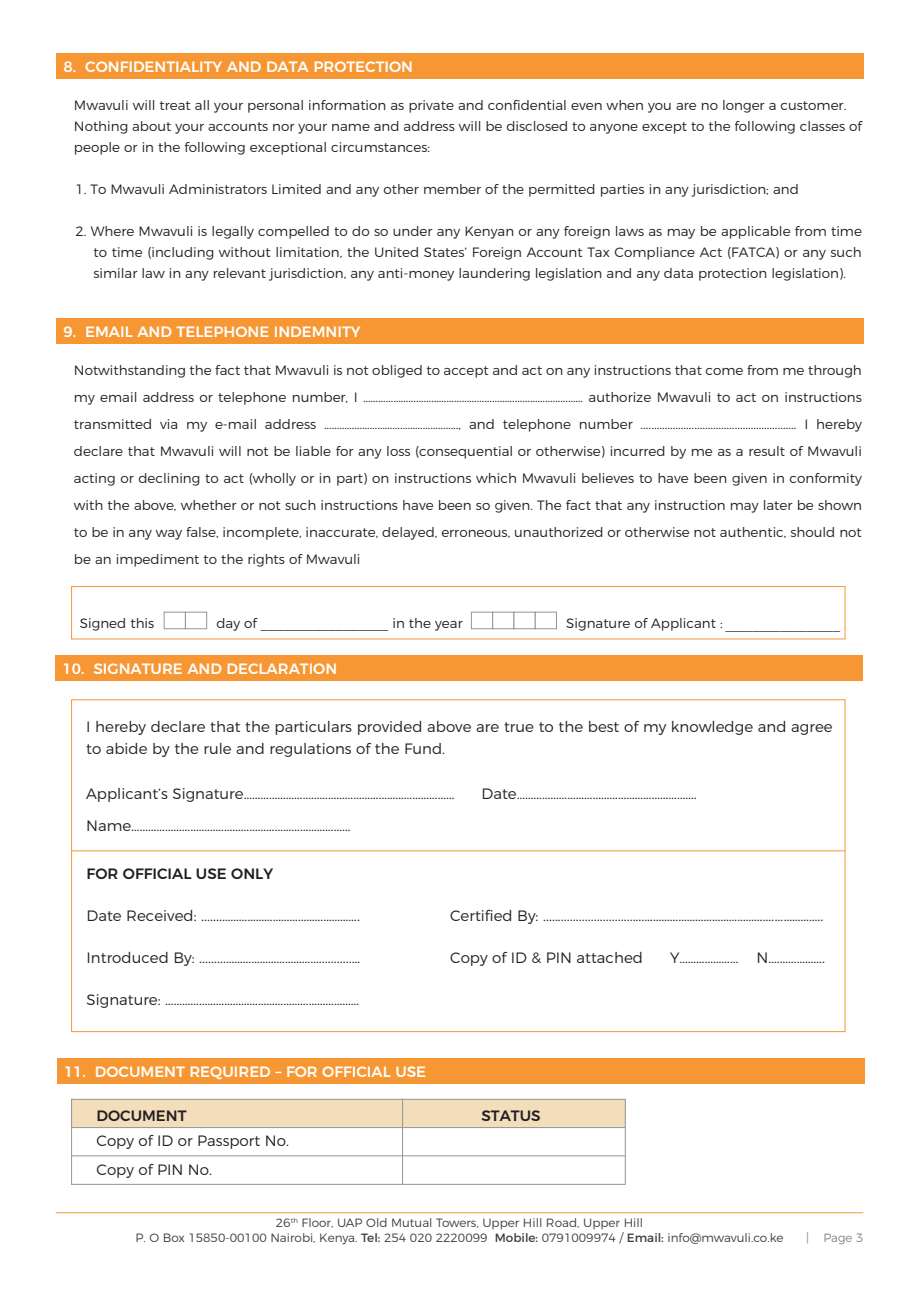
<style>
.page{position:relative;width:919px;height:1289px;background:#fff}
.page>*{position:absolute;margin:0;border:0;box-sizing:border-box;transform-origin:0 0}
.t1{font:300 15px/22.5px "Montserrat";color:#231f20}
.t2{font:500 15px "Montserrat";color:#fff}
.t3{font:500 15px "Montserrat";color:#231f20}
.t4{font:300 13.5px/27px "Montserrat";color:#231f20;text-align:justify}
.t5{font:300 12px/14.4px "Montserrat";color:#3e3e3f;text-align:center}
.t6{font:300 12px "Montserrat";color:#808285}
.s1{font-family:"Myriad Pro";font-weight:400}
.s2{font-weight:400}
</style>
<div class="page">
<div style="left:56px;top:655px;width:807px;height:26px;background:#f79734"></div>
<div style="left:57px;top:53px;width:807px;height:26px;background:#f79734"></div>
<div style="left:57px;top:318px;width:807px;height:26px;background:#f79734"></div>
<div style="left:57px;top:1058px;width:807px;height:25px;background:#f79734"></div>
<div style="left:72px;top:1099px;width:554px;height:27px;background:#f3ddbb"></div>
<hr style="left:71px;top:1099px;width:1px;height:85px;background:#939598">
<hr style="left:625px;top:1099px;width:1px;height:85px;background:#939598">
<hr style="left:402px;top:1099px;width:1px;height:85px;background:#939598">
<hr style="left:72px;top:1127px;width:552px;height:1px;background:#939598">
<hr style="left:72px;top:1155px;width:552px;height:1px;background:#939598">
<hr style="left:72px;top:1183px;width:552px;height:1px;background:#939598">
<hr style="left:72px;top:1098px;width:552px;height:1px;background:#939598">
<div style="left:71px;top:586px;width:774px;height:53px;border:1px solid #f79734"></div>
<hr style="left:72px;top:850px;width:773px;height:1px;background:#f79734">
<hr style="left:56px;top:1212px;width:807px;height:1px;background:#f79734">
<div style="left:164px;top:612px;width:22px;height:17px;background:#fff;border:1px solid #939598"></div>
<div style="left:185px;top:612px;width:22px;height:17px;background:#fff;border:1px solid #939598"></div>
<div style="left:471px;top:612px;width:22px;height:17px;background:#fff;border:1px solid #939598"></div>
<div style="left:492px;top:612px;width:22px;height:17px;background:#fff;border:1px solid #939598"></div>
<div style="left:513px;top:612px;width:22px;height:17px;background:#fff;border:1px solid #939598"></div>
<div style="left:535px;top:612px;width:21px;height:17px;background:#fff;border:1px solid #939598"></div>
<p class="t2" style="left:64px;top:54px;width:351px">8. CONFIDENTIALITY AND DATA PROTECTION</p>
<p class="t4" style="left:74px;top:93px;width:789px;line-height:21px;text-align:left">Mwavuli will treat all your personal information as private and confidential even when you are no longer a customer.<br>Nothing about your accounts nor your name and address will be disclosed to anyone except to the following classes of people or in the following exceptional circumstances:</p>
<p class="t4" style="left:75px;top:174px;width:724px">1. To Mwavuli Administrators Limited and any other member of the permitted parties in any jurisdiction; and</p>
<p class="t4" style="left:93px;top:219px;width:770px;line-height:21px;text-indent:-18px">2. Where Mwavuli is legally compelled to do so under any Kenyan or any foreign laws as may be applicable from time to time (including without limitation, the United States’ Foreign Account Tax Compliance Act (FATCA) or any such similar law in any relevant jurisdiction, any anti-money laundering legislation and any data protection legislation).</p>
<p class="t2" style="left:64px;top:319px;width:298px">9. EMAIL AND TELEPHONE INDEMNITY</p>
<p class="t4" style="left:74px;top:355px;width:789px">Notwithstanding the fact that Mwavuli is not obliged to accept and act on any instructions that come from me through my email address or telephone number, I …………………………………………………………………………… authorize Mwavuli to act on instructions transmitted via my e-mail address …………………………………………….., and telephone number .......................................................... I hereby declare that Mwavuli will not be liable for any loss (consequential or otherwise) incurred by me as a result of Mwavuli acting or declining to act (wholly or in part) on instructions which Mwavuli believes to have been given in conformity with the above, whether or not such instructions have been so given. The fact that any instruction may later be shown to be in any way false, incomplete, inaccurate, delayed, erroneous, unauthorized or otherwise not authentic, should not be an impediment to the rights of Mwavuli</p>
<p class="t4" style="left:80px;top:608px;width:76px">Signed this</p>
<p class="t4" style="left:216px;top:608px;width:248px">day of _________________ in the year</p>
<p class="t4" style="left:566px;top:608px;width:275px">Signature of Applicant : <span class="s1">_________________</span></p>
<p class="t2" style="left:63px;top:656px;width:276px">10. SIGNATURE AND DECLARATION</p>
<p class="t1" style="left:86px;top:713px;width:748px">I hereby declare that the particulars provided above are true to the best of my knowledge and agree to abide by the rule and regulations of the Fund.</p>
<p class="t1" style="left:86px;top:781px;width:370px">Applicant’s Signature…………………………………………………………………</p>
<p class="t1" style="left:481px;top:781px;width:217px">Date……………………………………………………….</p>
<p class="t1" style="left:86px;top:812px;width:266px">Name……………………………………………………………………</p>
<p class="t3" style="left:87px;top:861px;width:188px">FOR OFFICIAL USE ONLY</p>
<p class="t1" style="left:87px;top:902px;width:275px">Date Received: .......………………………………………….</p>
<p class="t1" style="left:450px;top:902px;width:375px">Certified By: ..................................……………………………………….……………..</p>
<p class="t1" style="left:87px;top:944px;width:275px">Introduced By: .........……………………………...........…</p>
<p class="t1" style="left:450px;top:944px;width:194px">Copy of ID &amp; PIN attached</p>
<p class="t1" style="left:670px;top:944px;width:156px">Y………………… N….…………….</p>
<p class="t1" style="left:87px;top:986px;width:274px">Signature: ……………………………………………………………</p>
<p class="t2" style="left:64px;top:1059px;width:363px">11. DOCUMENT REQUIRED – FOR OFFICIAL USE</p>
<p class="t3" style="left:96px;top:1103px;width:91px">DOCUMENT</p>
<p class="t1" style="left:96px;top:1125px;width:194px;line-height:28.5px">Copy of ID or Passport No.<br>Copy of PIN No.</p>
<p class="t3" style="left:481px;top:1103px;width:61px">STATUS</p>
<p class="t5" style="left:136px;top:1214px;width:649px">26<sup>th</sup> Floor, UAP Old Mutual Towers, Upper Hill Road, Upper Hill<br>P. O Box 15850-00100 Nairobi, Kenya. <span class="s2">Tel:</span> 254 020 2220099 <span class="s2">Mobile:</span> 0791009974 / <span class="s2">Email:</span> info@mwavuli.co.ke</p>
<p class="t6" style="left:806px;top:1228px;width:58px">| Page 3</p>
</div>
